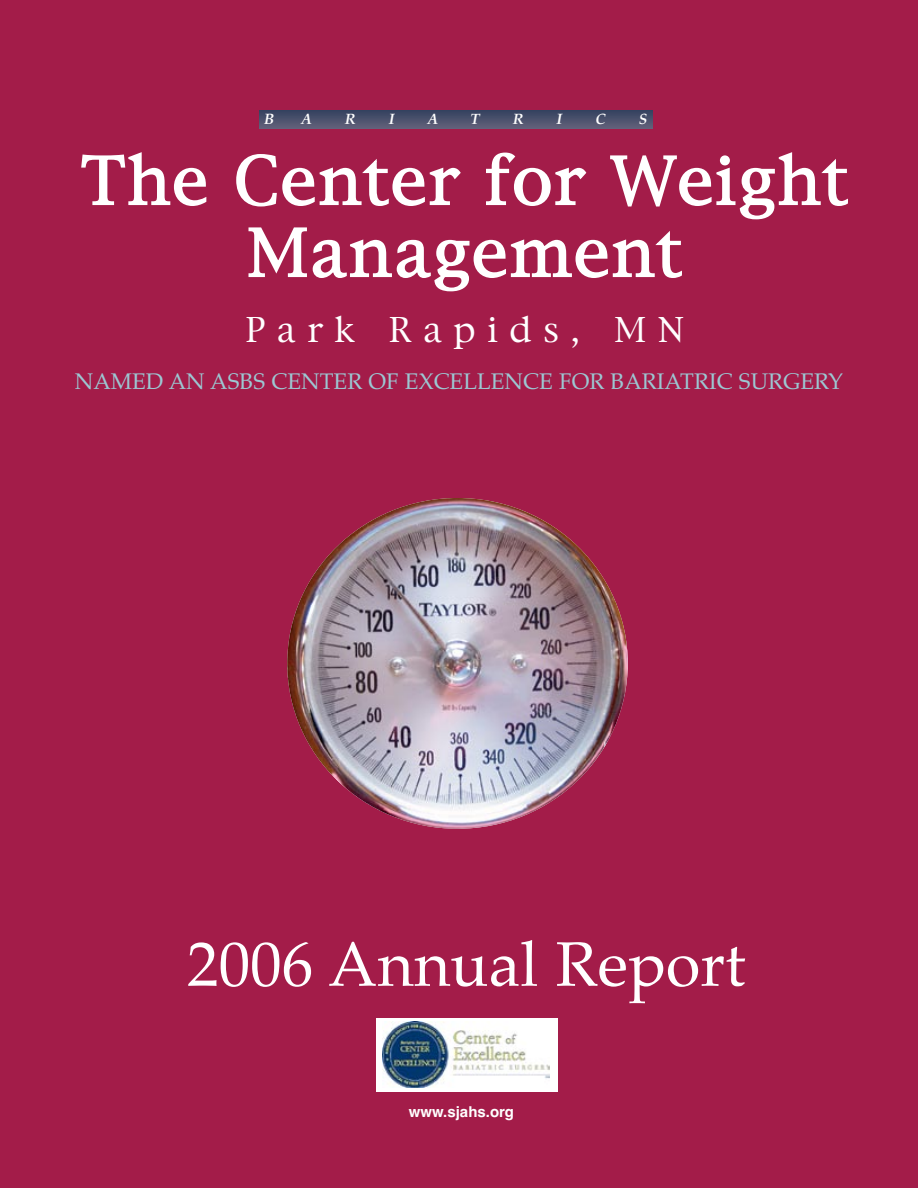
<style>
.page{position:relative;width:918px;height:1188px;background:#a31c49}
.page>*{position:absolute;margin:0;border:0;box-sizing:border-box;transform-origin:0 0}
.t1{font:63px/72px "New York";letter-spacing:.025em;color:#fff;text-align:center}
.t2{font:63px "Palatino";color:#fff}
.t3{font:33px "New York";letter-spacing:.335em;color:#fff}
.t4{font:22.5px "Palatino";color:#9cc8d3}
.t5{font:700 15px "Helvetica";color:#fff}
.t6{font:italic 700 15px "Palatino";color:#fff}
</style>
<div class="page">
<svg style="left:81px;top:152px;width:126px;height:54px"></svg>
<svg style="left:236px;top:152px;width:612px;height:140px"></svg>
<hr style="left:259px;top:111px;width:394px;height:2px;background:#09586e">
<hr style="left:259px;top:112px;width:394px;height:2px;background:#0d5b71">
<hr style="left:259px;top:113px;width:394px;height:2px;background:#115e73">
<hr style="left:259px;top:114px;width:394px;height:2px;background:#156075">
<hr style="left:259px;top:116px;width:394px;height:1px;background:#1c6579">
<hr style="left:259px;top:117px;width:394px;height:2px;background:#20687c">
<hr style="left:259px;top:118px;width:394px;height:2px;background:#246a7e">
<hr style="left:259px;top:119px;width:394px;height:2px;background:#286d81">
<hr style="left:259px;top:120px;width:394px;height:2px;background:#2c7083">
<hr style="left:259px;top:121px;width:394px;height:2px;background:#307285">
<hr style="left:259px;top:123px;width:394px;height:1px;background:#377789">
<hr style="left:259px;top:124px;width:394px;height:2px;background:#3b7a8b">
<hr style="left:259px;top:126px;width:394px;height:2px;background:#437f90">
<hr style="left:259px;top:127px;width:394px;height:1px;background:#478293">
<hr style="left:259px;top:128px;width:394px;height:1px;background:#488393">
<img style="left:287px;top:498px;width:341px;height:331px;border-radius:50%">
<div style="left:376px;top:1018px;width:182px;height:74px;background:#fff"></div>
<img style="left:383px;top:1022px;width:167px;height:65px">
<p class="t6" style="left:264px;top:110px;width:12px">B</p>
<p class="t6" style="left:301px;top:110px;width:12px">A</p>
<p class="t6" style="left:345px;top:110px;width:12px">R</p>
<p class="t6" style="left:389px;top:110px;width:7px">I</p>
<p class="t6" style="left:428px;top:110px;width:12px">A</p>
<p class="t6" style="left:471px;top:110px;width:11px">T</p>
<p class="t6" style="left:513px;top:110px;width:12px">R</p>
<p class="t6" style="left:557px;top:110px;width:7px">I</p>
<p class="t6" style="left:595px;top:110px;width:12px">C</p>
<p class="t6" style="left:639px;top:110px;width:10px">S</p>
<h1 class="t1" style="left:81px;top:150px;width:769px">The Center for Weight<br>Management</h1>
<h2 class="t3" style="left:246px;top:308px;width:440px">Park Rapids, MN</h2>
<p class="t4" style="left:75px;top:366px;width:770px">NAMED AN ASBS CENTER OF EXCELLENCE FOR BARIATRIC SURGERY</p>
<h1 class="t2" style="left:187px;top:923px;width:560px">2006 Annual Report</h1>
<p class="t5" style="left:409px;top:1099px;width:107px">www.sjahs.org</p>
</div>
